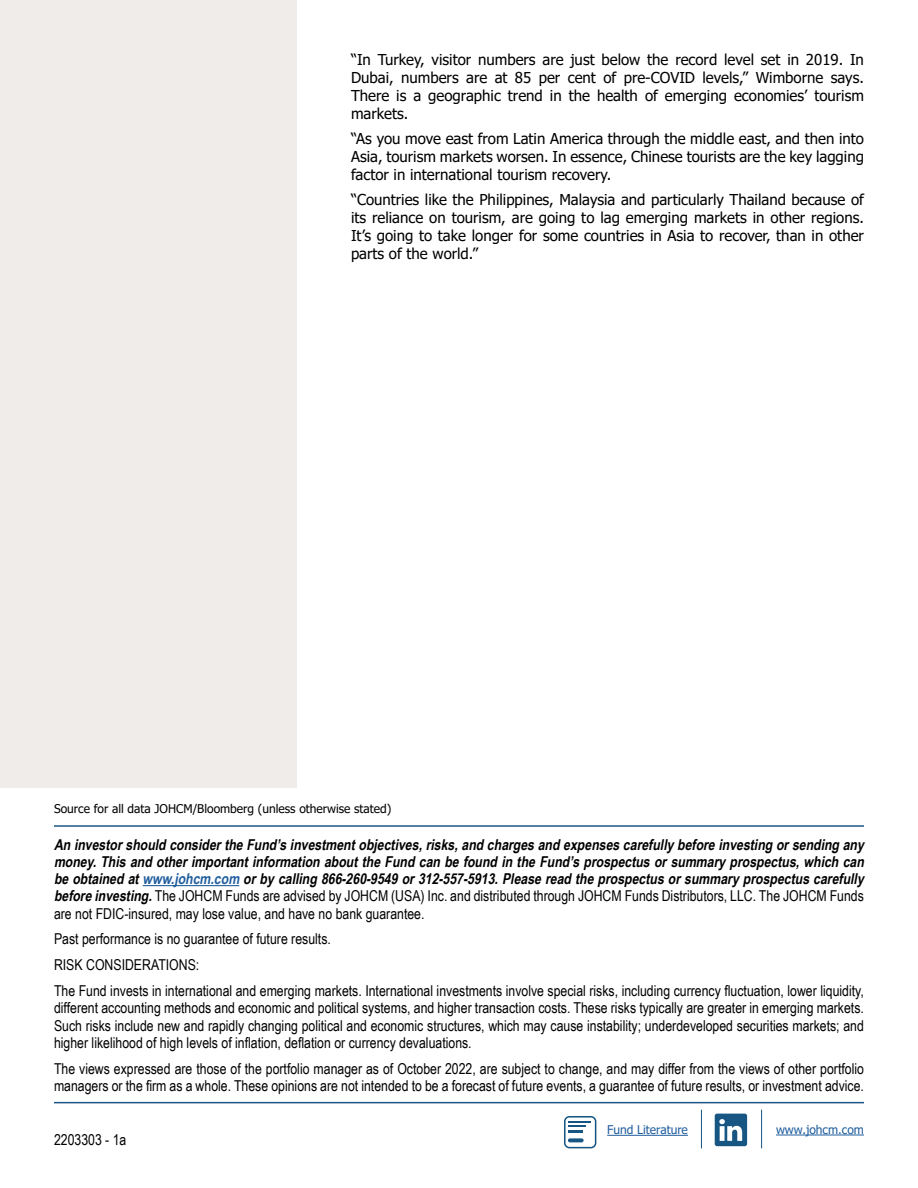
<style>
.page{position:relative;width:918px;height:1188px;background:#fff}
.page>*{position:absolute;margin:0;border:0;box-sizing:border-box;transform-origin:0 0}
.t1{font:15px/17.2px "Arial Narrow";color:#000}
.t2{font:15px/18px "Tahoma";color:#000;text-align:justify}
.t3{font:italic 700 15px/17.2px "Arial Narrow";color:#000}
.t4{font:12px "Tahoma";color:#000}
.t5{font:12px "Tahoma";color:#215e9e}
.s1{color:#215e9e}
.s2{font-weight:400;font-style:normal}
</style>
<div class="page">
<div style="left:0;top:0;width:297px;height:787px;background:#efecea"></div>
<hr style="left:143px;top:885px;width:96px;height:1px;background:#215e9e">
<hr style="left:54px;top:825px;width:810px;height:2px;background:#1c5785">
<hr style="left:54px;top:1102px;width:810px;height:1px;background:#1c5785">
<svg style="left:715px;top:1114px;width:32px;height:32px"></svg>
<hr style="left:776px;top:1135px;width:88px;height:1px;background:#215e9e">
<hr style="left:701px;top:1110px;width:1px;height:38px;background:#175583">
<hr style="left:761px;top:1110px;width:1px;height:38px;background:#175583">
<svg style="left:564px;top:1116px;width:32px;height:32px"></svg>
<hr style="left:607px;top:1135px;width:81px;height:1px;background:#215e9e">
<p class="t2" style="left:351px;top:52px;width:515px">“In Turkey, visitor numbers are just below the record level set in 2019. In Dubai, numbers are at 85 per cent of pre-COVID levels,” Wimborne says.<br>There is a geographic trend in the health of emerging economies’ tourism markets.</p>
<p class="t2" style="left:351px;top:131px;width:515px">“As you move east from Latin America through the middle east, and then into Asia, tourism markets worsen. In essence, Chinese tourists are the key lagging factor in international tourism recovery.</p>
<p class="t2" style="left:351px;top:191px;width:515px">“Countries like the Philippines, Malaysia and particularly Thailand because of its reliance on tourism, are going to lag emerging markets in other regions.<br>It’s going to take longer for some countries in Asia to recover, than in other parts of the world.”</p>
<p class="t4" style="left:54px;top:801px;width:339px">Source for all data JOHCM/Bloomberg (unless otherwise stated)</p>
<p class="t3" style="left:54px;top:835px;width:815px">An investorshould considertheFund’sinvestmentobjectives,risks,and chargesand expensescarefullybeforeinvesting orsending any money.Thisand otherimportantinformation abouttheFund can befound in theFund’sprospectusorsummaryprospectus,which can beobtained at<span class="s1">www.johcm.com</span> orbycalling 866-260-9549or312-557-5913.Pleaseread theprospectusorsummaryprospectuscarefully beforeinvesting.<span class="s2">The JOHCM Funds are advised by JOHCM (USA) Inc. and distributed through JOHCM Funds Distributors, LLC. The JOHCM Funds are not FDIC-insured, may lose value, and have no bank guarantee.</span></p>
<p class="t1" style="left:54px;top:926px;width:812px;line-height:26px">Past performance is no guarantee of future results.<br>RISK CONSIDERATIONS:<br>The Fund invests in international and emerging markets. International investments involve special risks, including currency fluctuation, lower liquidity,</p>
<p class="t1" style="left:54px;top:999px;width:811px;text-align:justify">different accounting methods and economic and political systems, and higher transaction costs. These risks typically are greater in emerging markets.<br>Such risks include new and rapidly changing political and economic structures, which may cause instability; underdeveloped securities markets; and higher likelihood of high levels of inflation, deflation or currency devaluations.</p>
<p class="t1" style="left:54px;top:1059px;width:811px">The views expressed are those of the portfolio manager as of October 2022, are subject to change, and may differ from the views of other portfolio managers or the firm as a whole. These opinions are not intended to be a forecast of future events, a guarantee of future results, or investment advice.</p>
<p class="t5" style="left:607px;top:1122px;width:82px">Fund Literature</p>
<p class="t5" style="left:776px;top:1122px;width:89px">www.johcm.com</p>
<p class="t1" style="left:54px;top:1131px;width:74px">2203303 - 1a</p>
</div>
